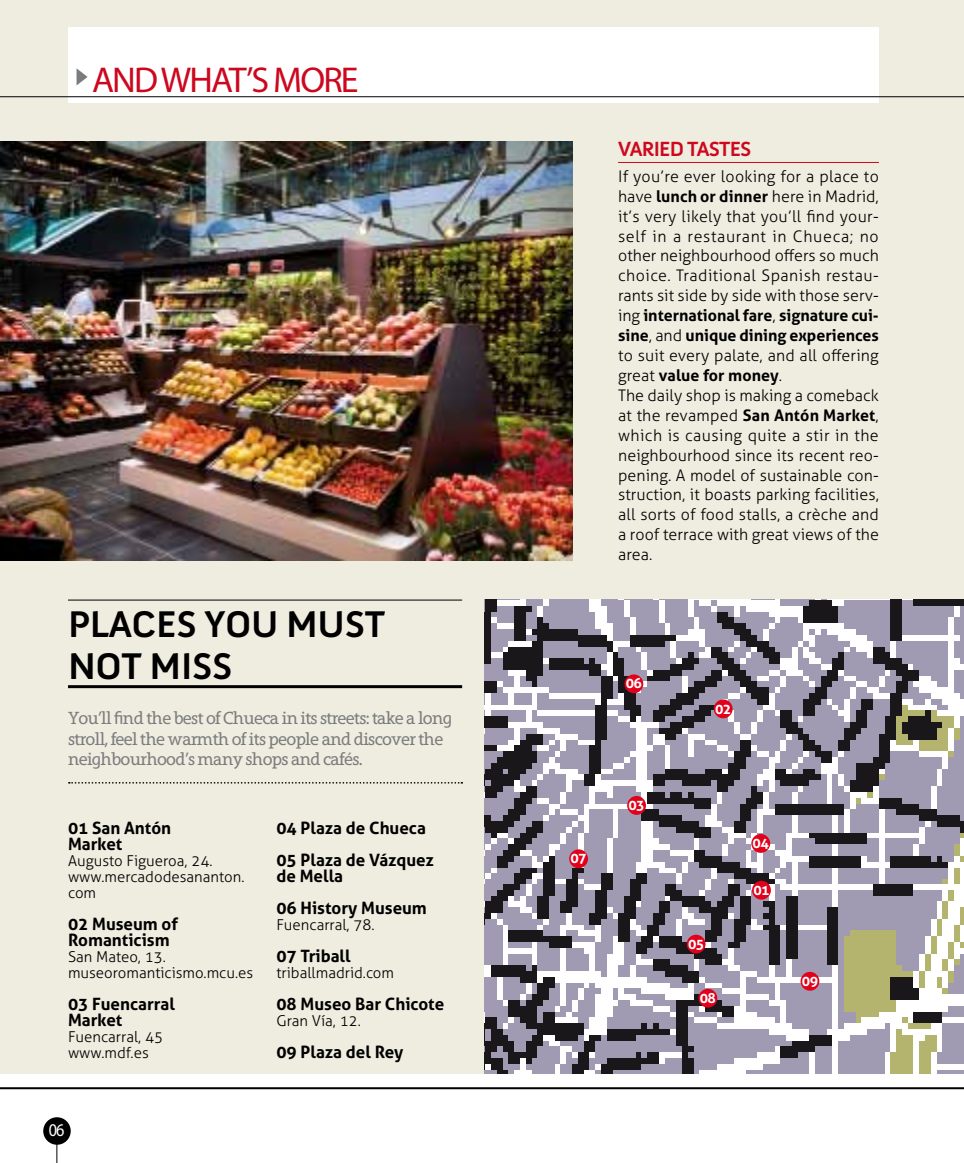
<style>
.page{position:relative;width:964px;height:1163px;background:#fff}
.page>*{position:absolute;margin:0;border:0;box-sizing:border-box;transform-origin:0 0}
.t1{font:700 38px/42px "Anivers";letter-spacing:-.01em;color:#000}
.t2{font:36px "Myriad Pro";letter-spacing:-.05em;color:#cd071e}
.t3{font:700 21px "Anivers";letter-spacing:-.04em;color:#cd071e}
.t4{font:18px/20.4px "Grandesign Neue Serif";letter-spacing:-.04em;color:#7b7c7e}
.t5{font:18px "Myriad Pro";color:#fff;scale:.9 1}
.t6{font:700 17px/16px "Aller";color:#000}
.t7{font:300 16px/20px "Aller";letter-spacing:.005em;color:#000}
.t8{font:300 15px/16px "Aller";color:#000}
.t9{font:700 14px "Aller";letter-spacing:-.04em;color:#fff}
.s1{font-weight:700}
</style>
<div class="page">
<div style="left:43px;top:1116px;width:28px;height:28px;background:#000;border-radius:50%"></div>
<hr style="left:57px;top:1126px;width:1px;height:36px;background:#000">
<div style="left:0;top:0;width:964px;height:1072px;background:#efede0"></div>
<hr style="left:0;top:1087px;width:964px;height:2px;background:#000">
<div style="left:68px;top:27px;width:811px;height:75px;background:#fff"></div>
<hr style="left:0;top:96px;width:964px;height:1px;background:#000">
<svg style="left:77px;top:69px;width:11px;height:16px"></svg>
<hr style="left:618px;top:162px;width:261px;height:1px;background:#cd071e">
<img style="left:0;top:142px;width:573px;height:418px">
<img style="left:485px;top:600px;width:479px;height:472px">
<hr style="left:68px;top:599px;width:394px;height:1px;background:#000">
<hr style="left:68px;top:685px;width:394px;height:3px;background:#000">
<svg style="left:69px;top:782px;width:393px;height:1px"></svg>
<div style="left:627px;top:795px;width:19px;height:19px;background:#e2001a;border-radius:50%"></div>
<div style="left:751px;top:833px;width:19px;height:19px;background:#e2001a;border-radius:50%"></div>
<div style="left:687px;top:934px;width:18px;height:19px;background:#e2001a;border-radius:50%"></div>
<div style="left:624px;top:674px;width:19px;height:19px;background:#e2001a;border-radius:50%"></div>
<div style="left:569px;top:849px;width:19px;height:19px;background:#e2001a;border-radius:50%"></div>
<div style="left:698px;top:988px;width:19px;height:19px;background:#e2001a;border-radius:50%"></div>
<div style="left:800px;top:971px;width:19px;height:19px;background:#e2001a;border-radius:50%"></div>
<div style="left:714px;top:699px;width:18px;height:19px;background:#e2001a;border-radius:50%"></div>
<div style="left:752px;top:880px;width:19px;height:19px;background:#e2001a;border-radius:50%"></div>
<h2 class="t2" style="left:92px;top:60px;width:268px">AND WHAT’S MORE</h2>
<h1 class="t1" style="left:68px;top:604px;width:318px">PLACES YOU MUST<br>NOT MISS</h1>
<p class="t4" style="left:68px;top:708px;width:386px">You’ll find the best of Chueca in its streets: take a long stroll, feel the warmth of its people and discover the neighbourhood’s many shops and cafés.</p>
<p class="t6" style="left:68px;top:819px;width:105px">01 San Antón<br>Market</p>
<p class="t8" style="left:68px;top:852px;width:178px">Augusto Figueroa, 24. www.mercadodesananton. com</p>
<p class="t6" style="left:68px;top:915px;width:112px">02 Museum of<br>Romanticism</p>
<p class="t8" style="left:68px;top:948px;width:187px">San Mateo, 13. museoromanticismo.mcu.es</p>
<p class="t6" style="left:68px;top:995px;width:108px">03 Fuencarral<br>Market</p>
<p class="t8" style="left:68px;top:1028px;width:96px">Fuencarral, 45 www.mdf.es</p>
<p class="t6" style="left:276px;top:811px;width:159px;line-height:32px">04 Plaza de Chueca<br>05 Plaza de Vázquez</p>
<p class="t6" style="left:276px;top:859px;width:152px;line-height:32px">de Mella<br>06 History Museum</p>
<p class="t8" style="left:276px;top:916px;width:100px">Fuencarral, 78.</p>
<p class="t6" style="left:276px;top:947px;width:76px">07 Triball</p>
<p class="t8" style="left:276px;top:964px;width:119px">triballmadrid.com</p>
<p class="t6" style="left:276px;top:995px;width:169px">08 Museo Bar Chicote</p>
<p class="t8" style="left:276px;top:1012px;width:86px">Gran Vía, 12.</p>
<p class="t6" style="left:276px;top:1043px;width:129px">09 Plaza del Rey</p>
<p class="t5" style="left:49px;top:1119px;width:19px">06</p>
<h3 class="t3" style="left:618px;top:138px;width:135px">VARIED TASTES</h3>
<p class="t7" style="left:618px;top:166px;width:262px">If you’re ever looking for a place to have <span class="s1">lunch or dinner</span> here in Madrid, it’s very likely that you’ll find your&shy;self in a restaurant in Chueca; no other neighbourhood offers so much choice. Traditional Spanish restau&shy;rants sit side by side with those serv&shy;ing <span class="s1">international fare</span>, <span class="s1">signature cui&shy;sine</span>, and <span class="s1">unique dining experiences </span>to suit every palate, and all offering great <span class="s1">value for money</span>.<br>The daily shop is making a comeback at the revamped <span class="s1">San Antón Market</span>, which is causing quite a stir in the neighbourhood since its recent reo&shy;pening. A model of sustainable con&shy;struction, it boasts parking facilities, all sorts of food stalls, a crèche and a roof terrace with great views of the area.</p>
<p class="t9" style="left:626px;top:674px;width:18px">06</p>
<p class="t9" style="left:570px;top:849px;width:18px">07</p>
<p class="t9" style="left:628px;top:796px;width:18px">03</p>
<p class="t9" style="left:715px;top:699px;width:18px">02</p>
<p class="t9" style="left:688px;top:934px;width:18px">05</p>
<p class="t9" style="left:700px;top:988px;width:18px">08</p>
<p class="t9" style="left:752px;top:834px;width:18px">04</p>
<p class="t9" style="left:753px;top:881px;width:18px">01</p>
<p class="t9" style="left:802px;top:972px;width:18px">09</p>
</div>
